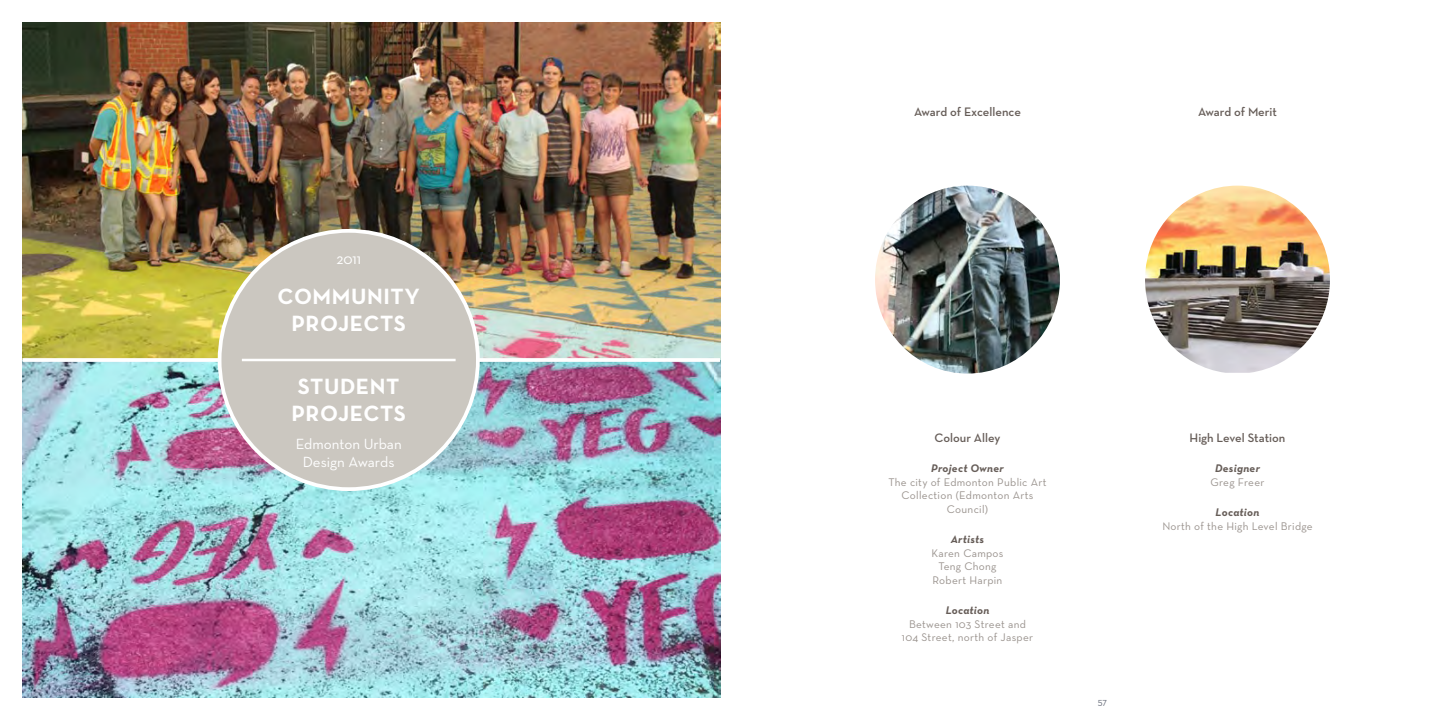
<style>
.page{position:relative;width:1440px;height:720px;background:#fff}
.page>*{position:absolute;margin:0;border:0;box-sizing:border-box;transform-origin:0 0}
.t1{font:700 22.5px/27px "Neutra Text";letter-spacing:.025em;color:#fff}
.t2{font:15px/18px "Neutra Text";color:#fff;text-align:center}
.t3{font:600 12.5px "Neutra Text";letter-spacing:-.005em;color:#665d58}
.t4{font:11.25px/13.5px "Neutra Text";letter-spacing:.025em;color:#9a938e;text-align:center}
.t5{font:italic 700 11.25px "Neutra Text";letter-spacing:.025em;color:#665d58}
.t6{font:10px "Neutra Text";color:#6a6f7c}
</style>
<div class="page">
<img style="left:23px;top:362px;width:697px;height:336px">
<img style="left:23px;top:22px;width:698px;height:338px">
<svg style="left:22px;top:358px;width:698px;height:4px"></svg>
<img style="left:875px;top:186px;width:185px;height:188px">
<img style="left:1145px;top:186px;width:185px;height:187px">
<div style="left:220px;top:231px;width:258px;height:258px;background:#cbc7c0;border-radius:50%"></div>
<hr style="left:242px;top:359px;width:214px;height:2px;background:#fff">
<h2 class="t2" style="left:336px;top:249px;width:26px">2011</h2>
<h1 class="t1" style="left:292px;top:282px;width:130px;text-indent:-14px">COMMUNITY<br>PROJEC</h1>
<h1 class="t1" style="left:380px;top:309px;width:27px">TS</h1>
<h1 class="t1" style="left:292px;top:372px;width:110px">STUDENT<br>PROJEC</h1>
<h1 class="t1" style="left:380px;top:399px;width:27px">TS</h1>
<h2 class="t2" style="left:296px;top:435px;width:108px">Edmonton Urban<br>Design Awards</h2>
<p class="t3" style="left:914px;top:104px;width:108px">Award of Excellence</p>
<p class="t3" style="left:1198px;top:104px;width:80px">Award of Merit</p>
<p class="t3" style="left:935px;top:430px;width:67px">Colour Alley</p>
<p class="t5" style="left:931px;top:461px;width:74px">Project Owner</p>
<p class="t4" style="left:888px;top:475px;width:160px">The city of Edmonton Public Art<br>Collection (Edmonton Arts<br>Council)</p>
<p class="t5" style="left:951px;top:532px;width:35px">Artists</p>
<p class="t4" style="left:932px;top:546px;width:73px">Karen Campos<br>Teng Chong<br>Robert Harpin</p>
<p class="t5" style="left:946px;top:603px;width:45px">Location</p>
<p class="t4" style="left:902px;top:617px;width:133px">Between 103 Street and<br>104 Street, north of Jasper</p>
<p class="t6" style="left:1098px;top:695px;width:11px">57</p>
<p class="t3" style="left:1190px;top:430px;width:97px">High Level Station</p>
<p class="t5" style="left:1215px;top:461px;width:46px">Designer</p>
<p class="t4" style="left:1210px;top:475px;width:56px">Greg Freer</p>
<p class="t5" style="left:1216px;top:505px;width:45px">Location</p>
<p class="t4" style="left:1162px;top:519px;width:152px">North of the High Level Bridge</p>
</div>
